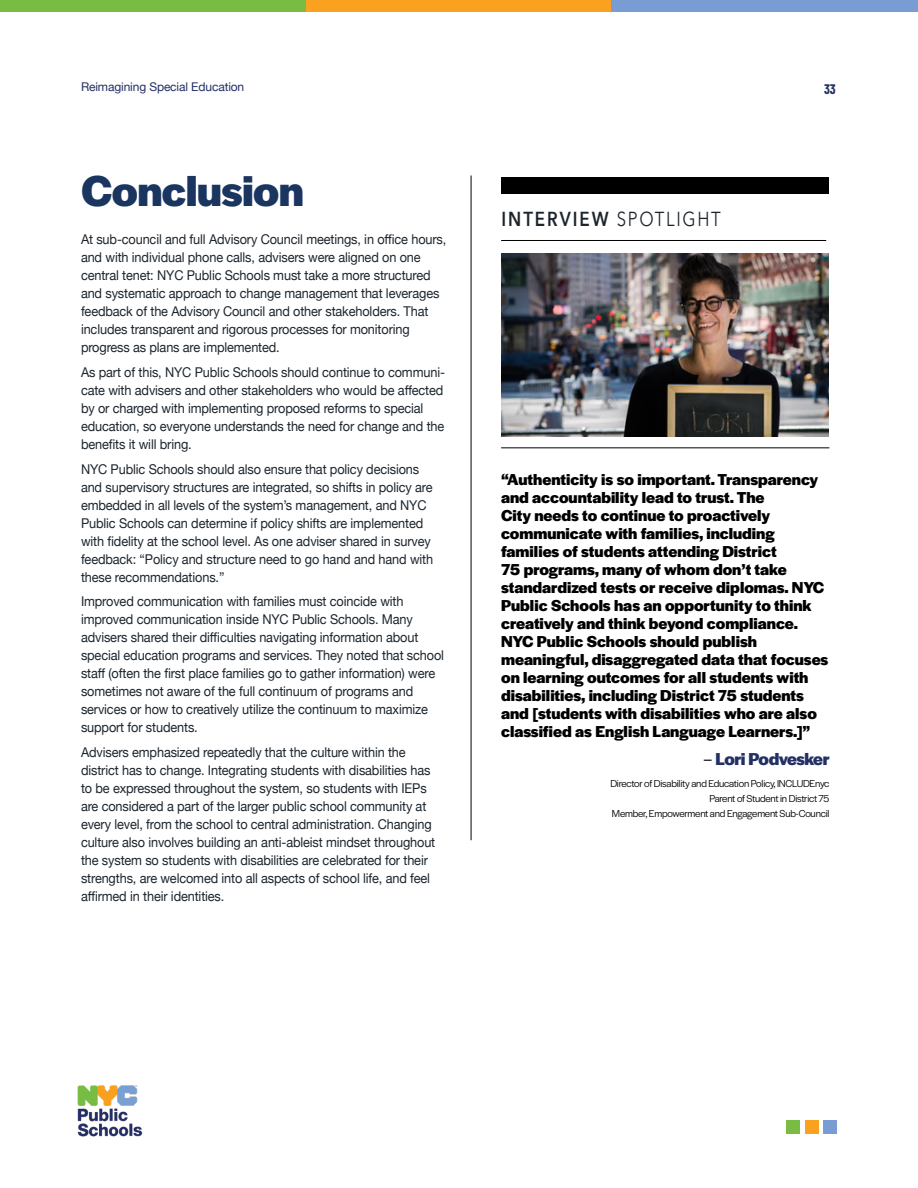
<style>
.page{position:relative;width:918px;height:1188px;background:#fff}
.page>*{position:absolute;margin:0;border:0;box-sizing:border-box;transform-origin:0 0}
.Helvetica_Title{font:45px "Halyard Display VF";letter-spacing:-.01em;color:#1a355f}
.t1{font:600 20.25px "Avenir Next";letter-spacing:.12em;color:#1c252d;scale:.83 1}
.t2{font:18px "Halyard Display VF";letter-spacing:-.025em;color:#223064}
.t3{font:16.5px/18px "Halyard Display VF";color:#000}
.t4{font:13.5px/18px "Helvetica Neue";letter-spacing:-.01em;color:#1c252d;scale:.94 1}
.t5{font:700 13.5px "Barlow Condensed";color:#223064}
.t6{font:12px "Helvetica Neue";letter-spacing:-.01em;color:#223064}
.t7{font:10.5px/15px "Halyard Display VF";letter-spacing:-.02em;color:#000;text-align:right}
.s1{font-weight:400}
.s2{color:#000}
</style>
<div class="page">
<div style="left:0;top:0;width:306px;height:12px;background:#79bc43"></div>
<div style="left:306px;top:0;width:306px;height:12px;background:#faa21f"></div>
<div style="left:612px;top:0;width:306px;height:12px;background:#799cd2"></div>
<div style="left:786px;top:1120px;width:14px;height:14px;background:#79bc43"></div>
<div style="left:805px;top:1120px;width:13px;height:14px;background:#faa21f"></div>
<div style="left:823px;top:1120px;width:14px;height:14px;background:#799cd2"></div>
<div style="left:501px;top:178px;width:327px;height:16px;background:#000"></div>
<img style="left:501px;top:254px;width:327px;height:182px">
<hr style="left:501px;top:240px;width:325px;height:1px;background:#000">
<hr style="left:501px;top:448px;width:328px;height:1px;background:#000">
<hr style="left:471px;top:176px;width:1px;height:664px;background:#000">
<img style="left:77px;top:1085px;width:66px;height:52px">
<p class="t6" style="left:81px;top:78px;width:165px">Reimagining Special Education</p>
<p class="t5" style="left:824px;top:80px;width:13px">33</p>
<p class="Helvetica_Title" style="left:81px;top:159px;width:225px">Conclusion</p>
<p class="t4" style="left:81px;top:231px;width:390px">At sub-council and full Advisory Council meetings, in office hours, and with individual phone calls, advisers were aligned on one central tenet: NYC Public Schools must take a more structured and systematic approach to change management that leverages feedback of the Advisory Council and other stakeholders. That includes transparent and rigorous processes for monitoring progress as plans are implemented.</p>
<p class="t4" style="left:81px;top:364px;width:389px">As part of this, NYC Public Schools should continue to communi&shy;cate with advisers and other stakeholders who would be affected by or charged with implementing proposed reforms to special education, so everyone understands the need for change and the benefits it will bring.</p>
<p class="t4" style="left:81px;top:461px;width:376px">NYC Public Schools should also ensure that policy decisions and supervisory structures are integrated, so shifts in policy are embedded in all levels of the system’s management, and NYC Public Schools can determine if policy shifts are implemented with fidelity at the school level. As one adviser shared in survey feedback: “Policy and structure need to go hand and hand with these recommendations.”</p>
<p class="t4" style="left:81px;top:593px;width:388px">Improved communication with families must coincide with improved communication inside NYC Public Schools. Many advisers shared their difficulties navigating information about special education programs and services. They noted that school staff (often the first place families go to gather information) were sometimes not aware of the full continuum of programs and services or how to creatively utilize the continuum to maximize support for students.</p>
<p class="t4" style="left:81px;top:744px;width:378px">Advisers emphasized repeatedly that the culture within the district has to change. Integrating students with disabilities has to be expressed throughout the system, so students with IEPs are considered a part of the larger public school community at every level, from the school to central administration. Changing culture also involves building an anti-ableist mindset throughout the system so students with disabilities are celebrated for their strengths, are welcomed into all aspects of school life, and feel affirmed in their identities.</p>
<p class="t1" style="left:501px;top:202px;width:266px">INTERVIEW <span class="s1">SPOTLIGHT</span></p>
<p class="t3" style="left:501px;top:469px;width:329px">“Authenticity is so important. Transparency and accountability lead to trust. The<br>City needs to continue to proactively communicate with families, including families of students attending District<br>75 programs, many of whom don’t take standardized tests or receive diplomas. NYC Public Schools has an opportunity to think creatively and think beyond compliance.<br>NYC Public Schools should publish meaningful, disaggregated data that focuses on learning outcomes for all students with disabilities, including District 75 students and [students with disabilities who are also classified as English Language Learners.]”</p>
<p class="t2" style="left:704px;top:746px;width:128px"><span class="s2">–</span> Lori Podvesker</p>
<p class="t7" style="left:610px;top:775px;width:221px">Director of Disability and Education Policy, INCLUDEnyc<br>Parent of Student in District 75<br>Member, Empowerment and Engagement Sub-Council</p>
</div>
